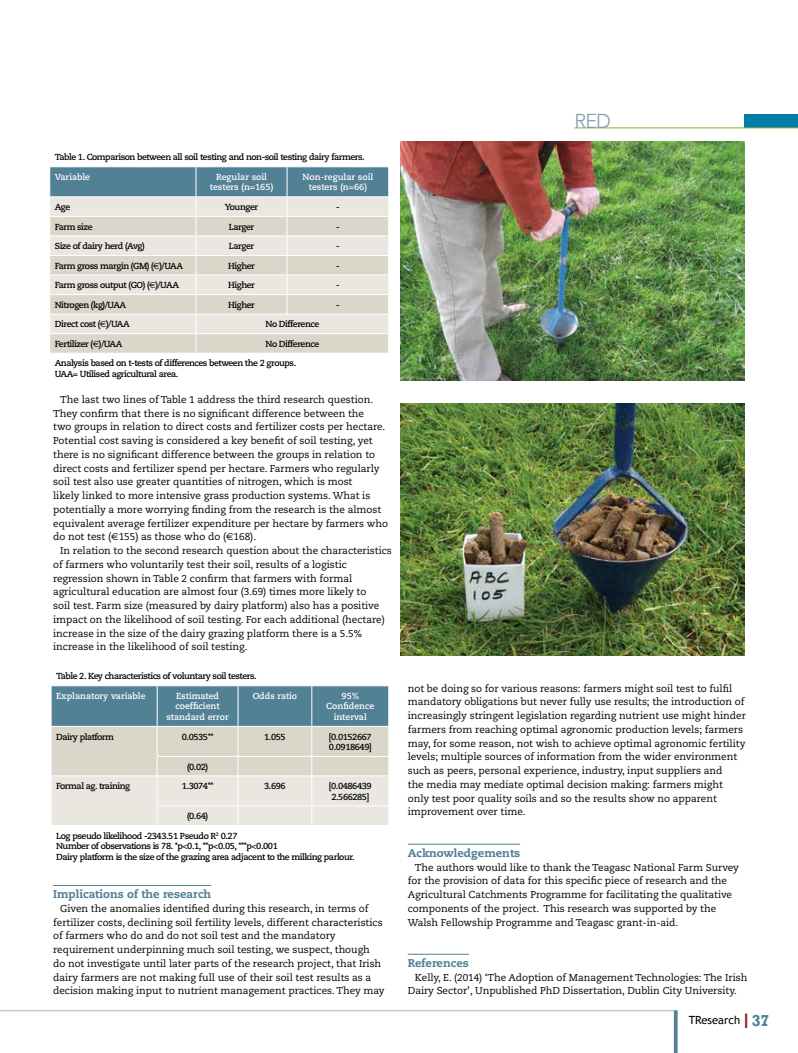
<style>
.page{position:relative;width:798px;height:1053px;background:#fff}
.page>*{position:absolute;margin:0;border:0;box-sizing:border-box;transform-origin:0 0}
.t1{font:300 20px "Avenir";color:#849daa}
.t2{font:800 11.25px "Caecilia";color:#528095}
.t3{font:11.25px "Trebuchet MS";color:#000}
.t4{font:10px/13.8px "Caecilia";letter-spacing:-.005em;color:#000}
.t5{font:700 8.75px/10.5px "Caecilia";letter-spacing:-.05em;color:#000}
.t6{font:700 8.75px/10.5px "Caecilia";color:#fff;text-align:center}
.s1{font-family:"Euro Sans";font-weight:400}
.s2{font-family:"Euro Sans"}
.s3{font-size:20px;color:#96171a}
.s4{font-family:"Rockwell";font-weight:700;font-size:16.25px;color:#528095}
</style>
<div class="page">
<hr style="left:0;top:1010px;width:673px;height:1px;background:#9db9c8">
<svg style="left:673px;top:1010px;width:4px;height:42px"></svg>
<div style="left:744px;top:114px;width:53px;height:14px;background:#007ea9"></div>
<hr style="left:574px;top:128px;width:223px;height:1px;background:#84b638">
<hr style="left:53px;top:885px;width:158px;height:1px;background:#528095">
<hr style="left:407px;top:843px;width:113px;height:1px;background:#528095">
<hr style="left:407px;top:953px;width:61px;height:1px;background:#528095">
<img style="left:400px;top:142px;width:344px;height:238px">
<img style="left:400px;top:403px;width:344px;height:252px">
<svg style="left:51px;top:685px;width:338px;height:140px;background:#bac5c5"></svg>
<svg style="left:49px;top:166px;width:340px;height:187px;background:#cdd2cd"></svg>
<p class="t5" style="left:55px;top:152px;width:311px">Table 1. Comparison between all soil testing and non-soil testing dairy farmers.</p>
<p class="t6" style="left:55px;top:172px;width:37px">Variable</p>
<p class="t6" style="left:210px;top:172px;width:65px">Regular soil testers (n=165)</p>
<p class="t6" style="left:302px;top:172px;width:72px">Non-regular soil testers (n=66)</p>
<p class="t5" style="left:55px;top:202px;width:17px">Age</p>
<p class="t5" style="left:225px;top:202px;width:35px">Younger</p>
<p class="t5" style="left:336px;top:202px;width:5px">-</p>
<p class="t5" style="left:55px;top:221px;width:39px">Farm size</p>
<p class="t5" style="left:229px;top:221px;width:27px">Larger</p>
<p class="t5" style="left:336px;top:221px;width:5px">-</p>
<p class="t5" style="left:55px;top:241px;width:91px">Size of dairy herd (Avg)</p>
<p class="t5" style="left:229px;top:241px;width:27px">Larger</p>
<p class="t5" style="left:336px;top:241px;width:5px">-</p>
<p class="t5" style="left:55px;top:260px;width:130px">Farm gross margin (GM) (<span class="s1">€</span>)/UAA</p>
<p class="t5" style="left:228px;top:260px;width:28px">Higher</p>
<p class="t5" style="left:336px;top:260px;width:5px">-</p>
<p class="t5" style="left:55px;top:280px;width:126px">Farm gross output (GO) (<span class="s1">€</span>)/UAA</p>
<p class="t5" style="left:228px;top:280px;width:28px">Higher</p>
<p class="t5" style="left:336px;top:280px;width:5px">-</p>
<p class="t5" style="left:55px;top:299px;width:73px">Nitrogen (kg)/UAA</p>
<p class="t5" style="left:228px;top:299px;width:28px">Higher</p>
<p class="t5" style="left:336px;top:299px;width:5px">-</p>
<p class="t5" style="left:55px;top:319px;width:76px">Direct cost (<span class="s1">€</span>)/UAA</p>
<p class="t5" style="left:265px;top:319px;width:55px">No Difference</p>
<p class="t5" style="left:55px;top:338px;width:69px">Fertilizer (<span class="s1">€</span>)/UAA</p>
<p class="t5" style="left:265px;top:338px;width:55px">No Difference</p>
<p class="t5" style="left:55px;top:358px;width:243px">Analysis based on t-tests of differences between the 2 groups.<br>UAA= Utilised agricultural area.</p>
<p class="t4" style="left:53px;top:392px;width:336px;text-indent:7px">The last two lines of Table 1 address the third research question.<br>They confirm that there is no significant difference between the<br>two groups in relation to direct costs and fertilizer costs per hectare.<br>Potential cost saving is considered a key benefit of soil testing, yet there is no significant difference between the groups in relation to direct costs and fertilizer spend per hectare. Farmers who regularly soil test also use greater quantities of nitrogen, which is most<br>likely linked to more intensive grass production systems. What is potentially a more worrying finding from the research is the almost equivalent average fertilizer expenditure per hectare by farmers who do not test (<span class="s2">€</span>155) as those who do (<span class="s2">€</span>168).</p>
<p class="t4" style="left:53px;top:544px;width:340px;text-indent:7px">In relation to the second research question about the characteristics of farmers who voluntarily test their soil, results of a logistic regression shown in Table 2 confirm that farmers with formal agricultural education are almost four (3.69) times more likely to<br>soil test. Farm size (measured by dairy platform) also has a positive impact on the likelihood of soil testing. For each additional (hectare) increase in the size of the dairy grazing platform there is a 5.5% increase in the likelihood of soil testing.</p>
<p class="t5" style="left:56px;top:671px;width:202px">Table 2. Key characteristics of voluntary soil testers.</p>
<p class="t6" style="left:56px;top:690px;width:91px">Explanatory variable</p>
<p class="t6" style="left:166px;top:690px;width:64px">Estimated coefficient standard error</p>
<p class="t6" style="left:252px;top:690px;width:46px">Odds ratio</p>
<p class="t6" style="left:326px;top:690px;width:49px">95%<br>Confidence interval</p>
<p class="t5" style="left:56px;top:731px;width:59px">Dairy platform</p>
<p class="t5" style="left:182px;top:731px;width:33px">0.0535**</p>
<p class="t5" style="left:264px;top:731px;width:23px">1.055</p>
<p class="t5" style="left:329px;top:731px;width:44px">[0.0152667<br>0.0918649]</p>
<p class="t5" style="left:187px;top:761px;width:23px">(0.02)</p>
<p class="t5" style="left:56px;top:780px;width:75px">Formal ag. training</p>
<p class="t5" style="left:182px;top:780px;width:33px">1.3074**</p>
<p class="t5" style="left:264px;top:780px;width:23px">3.696</p>
<p class="t5" style="left:329px;top:780px;width:44px">[0.0486439<br>2.566285]</p>
<p class="t5" style="left:187px;top:810px;width:23px">(0.64)</p>
<p class="t5" style="left:56px;top:830px;width:300px">Log pseudo likelihood -2343.51 Pseudo R<sup>2</sup> 0.27<br>Number of observations is 78. *p&lt;0.1, **p&lt;0.05, ***p&lt;0.001<br>Dairy platform is the size of the grazing area adjacent to the milking parlour.</p>
<p class="t2" style="left:53px;top:887px;width:159px">Implications of the research</p>
<p class="t4" style="left:53px;top:901px;width:333px;text-indent:7px">Given the anomalies identified during this research, in terms of fertilizer costs, declining soil fertility levels, different characteristics of farmers who do and do not soil test and the mandatory requirement underpinning much soil testing, we suspect, though<br>do not investigate until later parts of the research project, that Irish dairy farmers are not making full use of their soil test results as a decision making input to nutrient management practices. They may</p>
<h1 class="t1" style="left:574px;top:109px;width:38px">RED</h1>
<p class="t4" style="left:407px;top:681px;width:339px">not be doing so for various reasons: farmers might soil test to fulfil mandatory obligations but never fully use results; the introduction of increasingly stringent legislation regarding nutrient use might hinder farmers from reaching optimal agronomic production levels; farmers may, for some reason, not wish to achieve optimal agronomic fertility levels; multiple sources of information from the wider environment such as peers, personal experience, industry, input suppliers and<br>the media may mediate optimal decision making: farmers might only test poor quality soils and so the results show no apparent improvement over time.</p>
<p class="t2" style="left:407px;top:845px;width:114px">Acknowledgements</p>
<p class="t4" style="left:407px;top:860px;width:332px;text-indent:7px">The authors would like to thank the Teagasc National Farm Survey for the provision of data for this specific piece of research and the Agricultural Catchments Programme for facilitating the qualitative components of the project. This research was supported by the Walsh Fellowship Programme and Teagasc grant-in-aid.</p>
<p class="t2" style="left:407px;top:955px;width:62px">References</p>
<p class="t4" style="left:407px;top:970px;width:341px;text-indent:7px">Kelly, E. (2014) ‘The Adoption of Management Technologies: The Irish<br>Dairy Sector’, Unpublished PhD Dissertation, Dublin City University.</p>
<p class="t3" style="left:688px;top:1013px;width:82px">TResearch <span class="s3">I</span> <span class="s4">37</span></p>
</div>
